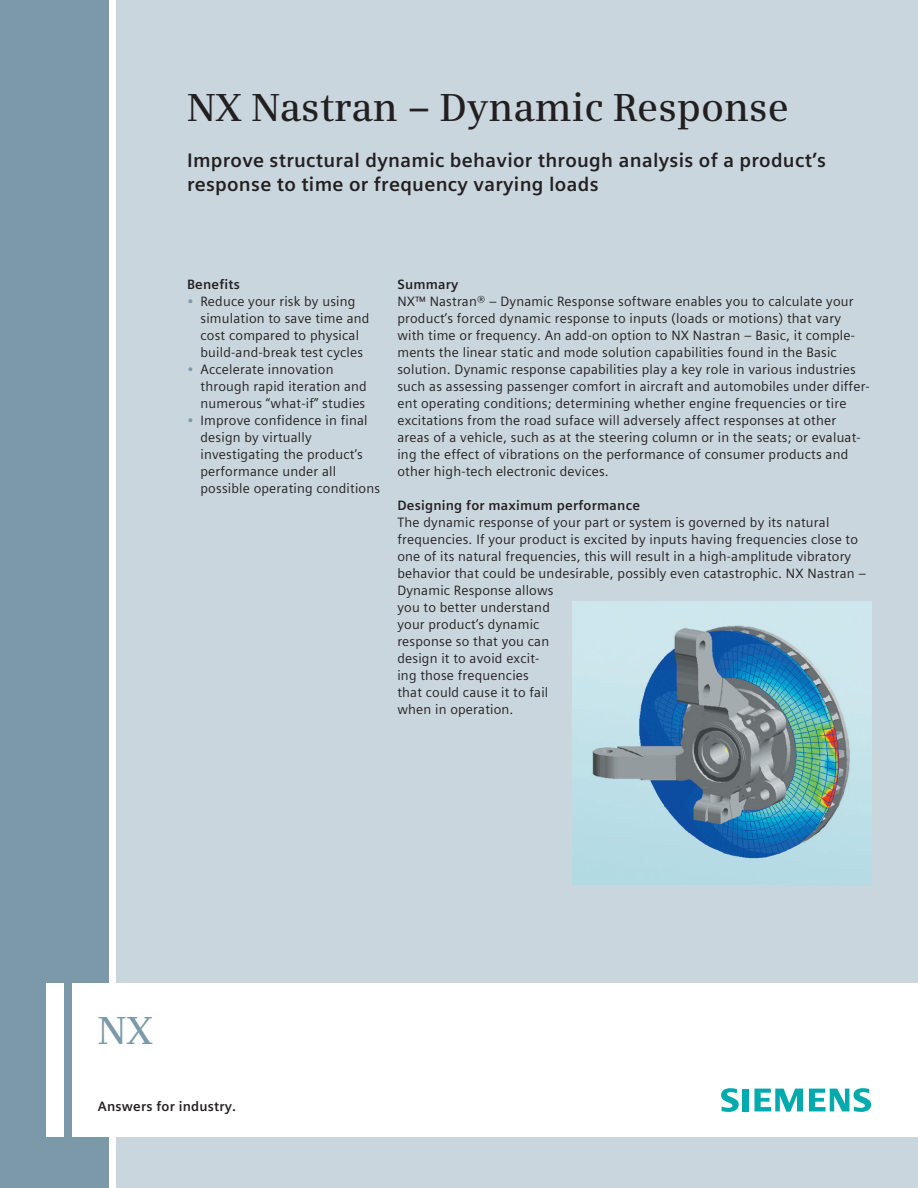
<style>
.page{position:relative;width:918px;height:1188px;background:#fff}
.page>*{position:absolute;margin:0;border:0;box-sizing:border-box;transform-origin:0 0}
.t1{font:600 39px "Siemens Serif";color:#231f20}
.t2{font:600 39px "Siemens Serif";color:#7b99a9}
.t3{font:700 19.5px/23.4px "Siemens Sans Global";letter-spacing:.015em;color:#231f20}
.t4{font:13.5px/17px "Siemens Sans Global";letter-spacing:.015em;color:#231f20}
.t5{font:700 13.5px "Siemens Sans Global";letter-spacing:.015em;color:#231f20}
.s1{color:#7b99a9}
</style>
<div class="page">
<div style="left:117px;top:0;width:801px;height:1188px;background:#c9d6de"></div>
<div style="left:0;top:0;width:108px;height:1188px;background:#7b99a9"></div>
<div style="left:47px;top:983px;width:17px;height:153px;background:#fff"></div>
<div style="left:72px;top:983px;width:846px;height:153px;background:#fff"></div>
<svg style="left:721px;top:1088px;width:18px;height:24px"></svg>
<div style="left:742px;top:1089px;width:7px;height:22px;background:#00aaad"></div>
<svg style="left:755px;top:1089px;width:48px;height:23px"></svg>
<svg style="left:809px;top:1088px;width:62px;height:24px"></svg>
<img style="left:572px;top:602px;width:299px;height:282px">
<h1 class="t1" style="left:187px;top:84px;width:603px">NX Nastran – Dynamic Response</h1>
<h2 class="t3" style="left:187px;top:149px;width:640px">Improve structural dynamic behavior through analysis of a product’s response to time or frequency varying loads</h2>
<p class="t5" style="left:187px;top:274px;width:54px">Benefits</p>
<p class="t4" style="left:201px;top:293px;width:170px;text-indent:-14px"><span class="s1">•</span> Reduce your risk by using simulation to save time and cost compared to physical build-and-break test cycles</p>
<p class="t4" style="left:201px;top:361px;width:168px;text-indent:-14px"><span class="s1">•</span> Accelerate innovation through rapid iteration and numerous “what-if” studies</p>
<p class="t4" style="left:201px;top:412px;width:181px;text-indent:-14px"><span class="s1">•</span> Improve confidence in final design by virtually investigating the product’s performance under all possible operating conditions</p>
<p class="t5" style="left:397px;top:274px;width:63px">Summary</p>
<p class="t4" style="left:397px;top:293px;width:474px">NX™ Nastran® – Dynamic Response software enables you to calculate your product’s forced dynamic response to inputs (loads or motions) that vary with time or frequency. An add-on option to NX Nastran – Basic, it comple&shy;ments the linear static and mode solution capabilities found in the Basic solution. Dynamic response capabilities play a key role in various industries such as assessing passenger comfort in aircraft and automobiles under differ&shy;ent operating conditions; determining whether engine frequencies or tire excitations from the road suface will adversely affect responses at other areas of a vehicle, such as at the steering column or in the seats; or evaluat&shy;ing the effect of vibrations on the performance of consumer products and other high-tech electronic devices.</p>
<p class="t5" style="left:397px;top:495px;width:244px">Designing for maximum performance</p>
<p class="t4" style="left:397px;top:514px;width:470px">The dynamic response of your part or system is governed by its natural frequencies. If your product is excited by inputs having frequencies close to one of its natural frequencies, this will result in a high-amplitude vibratory behavior that could be undesirable, possibly even catastrophic. NX Nastran – Dynamic Response allows<br>you to better understand<br>your product’s dynamic<br>response so that you can<br>design it to avoid excit-<br>ing those frequencies<br>that could cause it to fail<br>when in operation.</p>
<h1 class="t2" style="left:98px;top:1008px;width:56px">NX</h1>
<p class="t5" style="left:98px;top:1096px;width:140px">Answers for industry.</p>
</div>
